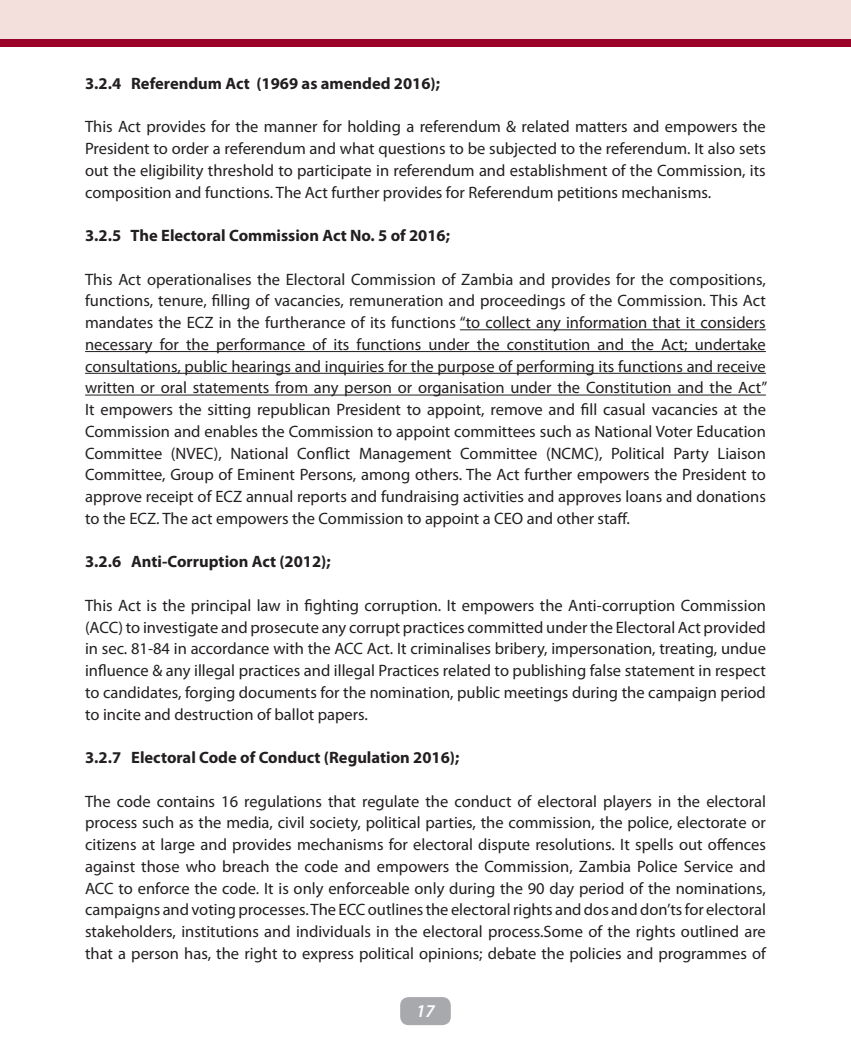
<style>
.page{position:relative;width:851px;height:1063px;background:#fff}
.page>*{position:absolute;margin:0;border:0;box-sizing:border-box;transform-origin:0 0}
.t1{font:italic 600 18px "Myriad Pro";color:#fff}
.t2{font:16.5px/21.8px "Myriad Pro";color:#231f20;text-align:justify}
.t3{font:700 16.5px "Myriad Pro";color:#231f20}
</style>
<div class="page">
<div style="left:400px;top:997px;width:50px;height:28px;background:#a8a9ad;border-radius:9px"></div>
<hr style="left:460px;top:329px;width:305px;height:1px;background:#231f20">
<hr style="left:85px;top:351px;width:680px;height:1px;background:#231f20">
<hr style="left:85px;top:373px;width:680px;height:1px;background:#231f20">
<hr style="left:85px;top:395px;width:680px;height:1px;background:#231f20">
<div style="left:0;top:0;width:850px;height:43px;background:#f3e0dc"></div>
<div style="left:0;top:39px;width:850px;height:8px;background:#9b0227"></div>
<p class="t3" style="left:85px;top:73px;width:356px">3.2.4 Referendum Act (1969 as amended 2016);</p>
<p class="t2" style="left:85px;top:116px;width:682px">This Act provides for the manner for holding a referendum &amp; related matters and empowers the President to order a referendum and what questions to be subjected to the referendum. It also sets out the eligibility threshold to participate in referendum and establishment of the Commission, its composition and functions. The Act further provides for Referendum petitions mechanisms.</p>
<p class="t3" style="left:85px;top:225px;width:366px">3.2.5 The Electoral Commission Act No. 5 of 2016;</p>
<p class="t2" style="left:85px;top:268px;width:683px">This Act operationalises the Electoral Commission of Zambia and provides for the compositions, functions, tenure, filling of vacancies, remuneration and proceedings of the Commission. This Act mandates the ECZ in the furtherance of its functions “to collect any information that it considers necessary for the performance of its functions under the constitution and the Act; undertake consultations, public hearings and inquiries for the purpose of performing its functions and receive written or oral statements from any person or organisation under the Constitution and the Act” It empowers the sitting republican President to appoint, remove and fill casual vacancies at the Commission and enables the Commission to appoint committees such as National Voter Education Committee (NVEC), National Conflict Management Committee (NCMC), Political Party Liaison Committee, Group of Eminent Persons, among others. The Act further empowers the President to approve receipt of ECZ annual reports and fundraising activities and approves loans and donations to the ECZ. The act empowers the Commission to appoint a CEO and other staff.</p>
<p class="t3" style="left:85px;top:551px;width:247px">3.2.6 Anti-Corruption Act (2012);</p>
<p class="t2" style="left:85px;top:594px;width:682px">This Act is the principal law in fighting corruption. It empowers the Anti-corruption Commission (ACC) to investigate and prosecute any corrupt practices committed under the Electoral Act provided in sec. 81-84 in accordance with the ACC Act. It criminalises bribery, impersonation, treating, undue influence &amp; any illegal practices and illegal Practices related to publishing false statement in respect to candidates, forging documents for the nomination, public meetings during the campaign period to incite and destruction of ballot papers.</p>
<p class="t3" style="left:85px;top:747px;width:375px">3.2.7 Electoral Code of Conduct (Regulation 2016);</p>
<p class="t2" style="left:85px;top:790px;width:682px">The code contains 16 regulations that regulate the conduct of electoral players in the electoral process such as the media, civil society, political parties, the commission, the police, electorate or citizens at large and provides mechanisms for electoral dispute resolutions. It spells out offences against those who breach the code and empowers the Commission, Zambia Police Service and ACC to enforce the code. It is only enforceable only during the 90 day period of the nominations, campaigns and voting processes. The ECC outlines the electoral rights and dos and don’ts for electoral stakeholders, institutions and individuals in the electoral process.Some of the rights outlined are that a person has, the right to express political opinions; debate the policies and programmes of</p>
<p class="t1" style="left:416px;top:999px;width:20px">17</p>
</div>
